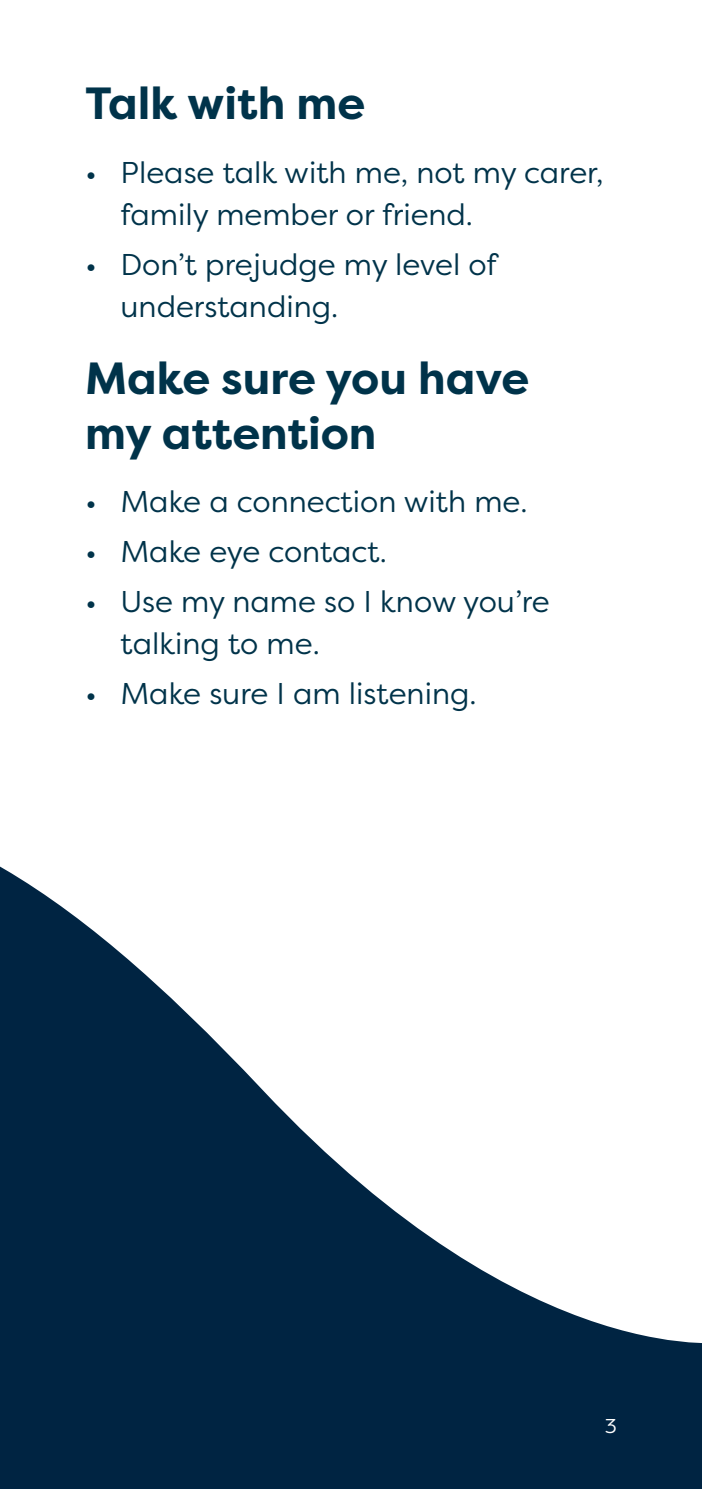
<style>
.page{position:relative;width:702px;height:1489px;background:#fff}
.page>*{position:absolute;margin:0;border:0;box-sizing:border-box;transform-origin:0 0}
.t1{font:700 45px/55px "Filson Pro";color:#00334a}
.t2{font:30px/42.5px "Filson Pro";color:#00334a}
.t3{font:20px "Filson Pro";color:#fff}
</style>
<div class="page">
<svg style="left:0;top:866px;width:702px;height:622px;fill:#002442"></svg>
<h1 class="t1" style="left:85px;top:76px;width:281px">Talk with me</h1>
<p class="t2" style="left:120px;top:150px;width:484px;text-indent:-35px">• Please talk with me, not my carer, family member or friend.</p>
<p class="t2" style="left:120px;top:242px;width:378px;text-indent:-35px">• Don’t prejudge my level of understanding.</p>
<h1 class="t1" style="left:85px;top:351px;width:445px">Make sure you have my attention</h1>
<p class="t2" style="left:85px;top:480px;width:444px">• Make a connection with me.</p>
<p class="t2" style="left:85px;top:529px;width:303px">• Make eye contact.</p>
<p class="t2" style="left:120px;top:579px;width:430px;text-indent:-35px">• Use my name so I know you’re talking to me.</p>
<p class="t2" style="left:85px;top:671px;width:393px">• Make sure I am listening.</p>
<p class="t3" style="left:605px;top:1412px;width:14px">3</p>
</div>
